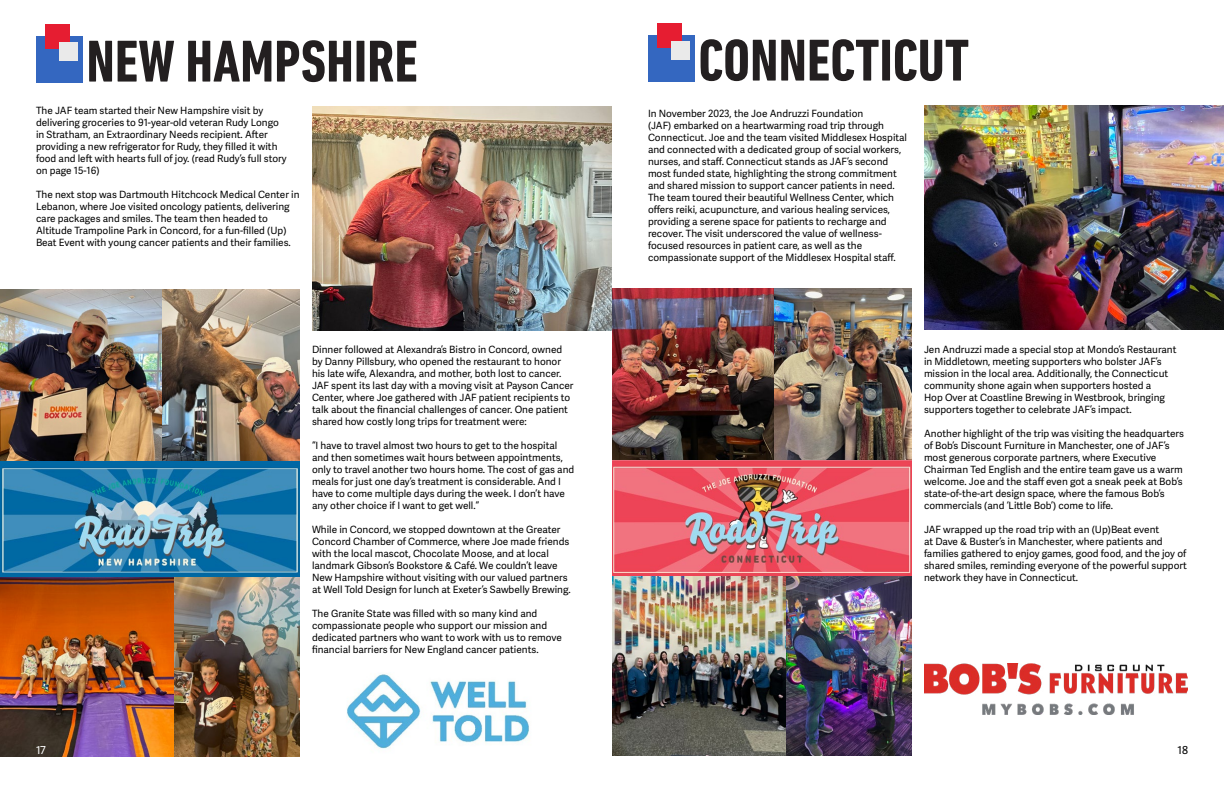
<style>
.page{position:relative;width:1224px;height:792px;background:#fff}
.page>*{position:absolute;margin:0;border:0;box-sizing:border-box;transform-origin:0 0}
.t1{font:700 condensed 60px "DIN Next LT Pro";color:#231f20}
.t2{font:11px "Adelle Sans";color:#fff}
.t3{font:11px "Adelle Sans";color:#000}
.t4{font:10px/12px "Adelle Sans";color:#000}
</style>
<div class="page">
<div style="left:36px;top:36px;width:46px;height:47px;background:#3467c0"></div>
<div style="left:45px;top:24px;width:24px;height:25px;background:#e61d31"></div>
<div style="left:59px;top:42px;width:18px;height:19px;background:#eaeaea"></div>
<img style="left:312px;top:106px;width:300px;height:225px">
<img style="left:0;top:289px;width:300px;height:468px">
<img style="left:347px;top:674px;width:183px;height:75px">
<div style="left:648px;top:35px;width:46px;height:47px;background:#3467c0"></div>
<div style="left:657px;top:23px;width:24px;height:25px;background:#e61d31"></div>
<div style="left:671px;top:41px;width:18px;height:19px;background:#eaeaea"></div>
<img style="left:924px;top:105px;width:300px;height:224px">
<img style="left:612px;top:288px;width:300px;height:468px">
<img style="left:924px;top:664px;width:264px;height:50px">
<h1 class="t1" style="left:86px;top:27px;width:333px">NEW HAMPSHIRE</h1>
<p class="t4" style="left:36px;top:105px;width:252px">The JAF team started their New Hampshire visit by delivering groceries to 91-year-old veteran Rudy Longo in Stratham, an Extraordinary Needs recipient. After providing a new refrigerator for Rudy, they filled it with food and left with hearts full of joy. (read Rudy’s full story on page 15-16)</p>
<p class="t4" style="left:36px;top:189px;width:265px">The next stop was Dartmouth Hitchcock Medical Center in Lebanon, where Joe visited oncology patients, delivering care packages and smiles. The team then headed to Altitude Trampoline Park in Concord, for a fun-filled (Up)<br>Beat Event with young cancer patients and their families.</p>
<p class="t4" style="left:312px;top:344px;width:263px">Dinner followed at Alexandra’s Bistro in Concord, owned by Danny Pillsbury, who opened the restaurant to honor his late wife, Alexandra, and mother, both lost to cancer.<br>JAF spent its last day with a moving visit at Payson Cancer Center, where Joe gathered with JAF patient recipients to talk about the financial challenges of cancer. One patient shared how costly long trips for treatment were:</p>
<p class="t4" style="left:312px;top:440px;width:264px">“I have to travel almost two hours to get to the hospital and then sometimes wait hours between appointments, only to travel another two hours home. The cost of gas and meals for just one day’s treatment is considerable. And I have to come multiple days during the week. I don’t have any other choice if I want to get well.”</p>
<p class="t4" style="left:312px;top:524px;width:260px">While in Concord, we stopped downtown at the Greater Concord Chamber of Commerce, where Joe made friends with the local mascot, Chocolate Moose, and at local landmark Gibson’s Bookstore &amp; Café. We couldn’t leave New Hampshire without visiting with our valued partners at Well Told Design for lunch at Exeter’s Sawbelly Brewing.</p>
<p class="t4" style="left:312px;top:608px;width:251px">The Granite State was filled with so many kind and compassionate people who support our mission and dedicated partners who want to work with us to remove financial barriers for New England cancer patients.</p>
<h1 class="t1" style="left:698px;top:26px;width:272px">CONNECTICUT</h1>
<p class="t4" style="left:648px;top:108px;width:261px">In November 2023, the Joe Andruzzi Foundation<br>(JAF) embarked on a heartwarming road trip through Connecticut. Joe and the team visited Middlesex Hospital and connected with a dedicated group of social workers, nurses, and staff. Connecticut stands as JAF’s second most funded state, highlighting the strong commitment and shared mission to support cancer patients in need.<br>The team toured their beautiful Wellness Center, which offers reiki, acupuncture, and various healing services, providing a serene space for patients to recharge and recover. The visit underscored the value of wellness&shy;focused resources in patient care, as well as the compassionate support of the Middlesex Hospital staff.</p>
<p class="t4" style="left:924px;top:344px;width:254px">Jen Andruzzi made a special stop at Mondo’s Restaurant in Middletown, meeting supporters who bolster JAF’s mission in the local area. Additionally, the Connecticut community shone again when supporters hosted a<br>Hop Over at Coastline Brewing in Westbrook, bringing supporters together to celebrate JAF’s impact.</p>
<p class="t4" style="left:924px;top:428px;width:262px">Another highlight of the trip was visiting the headquarters of Bob’s Discount Furniture in Manchester, one of JAF’s most generous corporate partners, where Executive Chairman Ted English and the entire team gave us a warm welcome. Joe and the staff even got a sneak peek at Bob’s state-of-the-art design space, where the famous Bob’s commercials (and ‘Little Bob’) come to life.</p>
<p class="t4" style="left:924px;top:524px;width:265px">JAF wrapped up the road trip with an (Up)Beat event<br>at Dave &amp; Buster’s in Manchester, where patients and families gathered to enjoy games, good food, and the joy of shared smiles, reminding everyone of the powerful support network they have in Connecticut.</p>
<p class="t2" style="left:36px;top:743px;width:11px">17</p>
<p class="t3" style="left:1178px;top:744px;width:12px">18</p>
</div>
